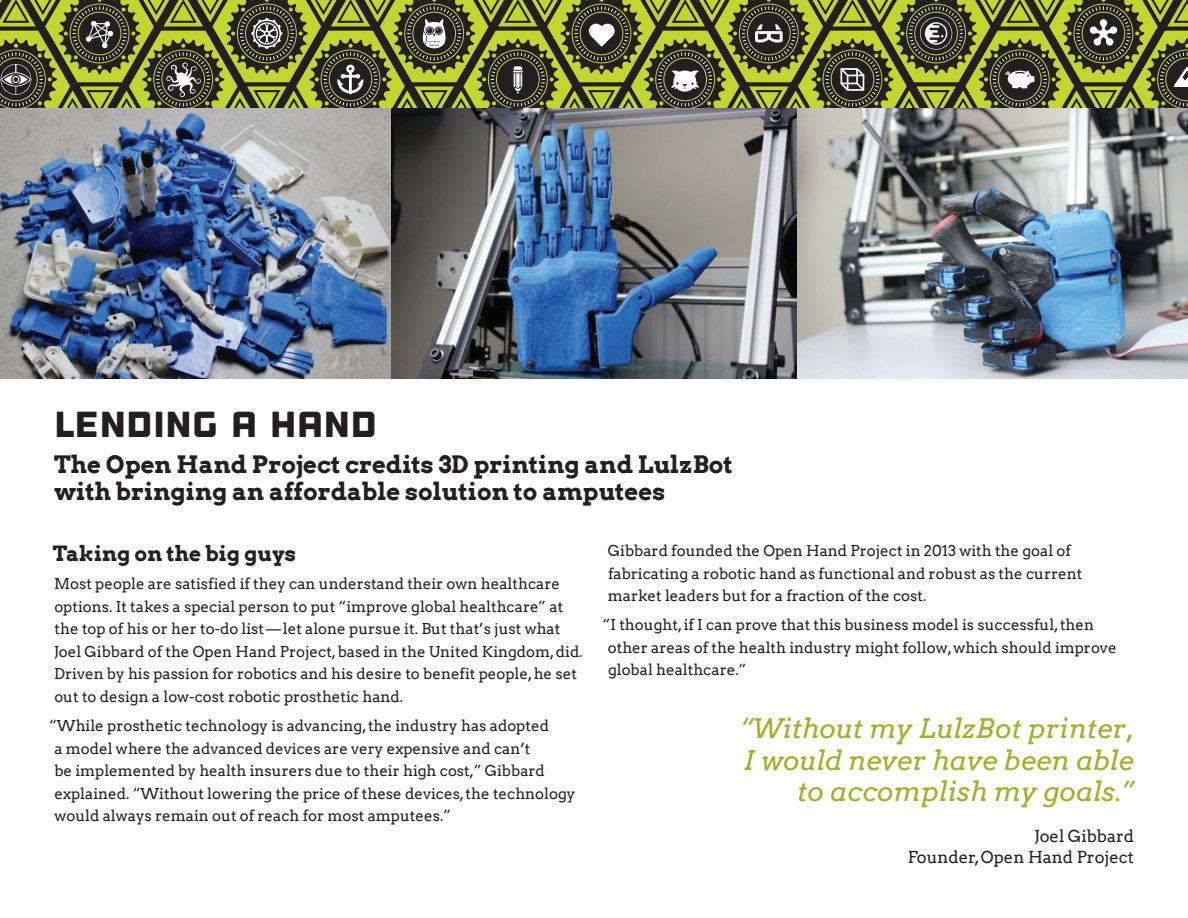
<style>
.page{position:relative;width:1188px;height:918px;background:#fff}
.page>*{position:absolute;margin:0;border:0;box-sizing:border-box;transform-origin:0 0}
.t1{font:36px "Outage";color:#231f20}
.t2{font:italic 27px/31.5px "Arvo";color:#9eb325;text-align:right}
.t3{font:700 24px/27px "Arvo";color:#231f20}
.t4{font:700 21px "Arvo";color:#231f20}
.t5{font:16.5px/21px "Arvo";color:#231f20;text-align:right}
.t6{font:15px/22.5px "Arvo";color:#231f20}
</style>
<div class="page">
<img style="left:0;top:108px;width:789px;height:271px">
<img style="left:789px;top:108px;width:399px;height:271px">
<svg style="left:0;top:0;width:1188px;height:108px;background:#686e30"></svg>
<h1 class="t1" style="left:54px;top:403px;width:325px">LENDING A HAND</h1>
<h3 class="t3" style="left:54px;top:450px;width:680px">The Open Hand Project credits 3D printing and LulzBot with bringing an affordable solution to amputees</h3>
<h3 class="t4" style="left:53px;top:540px;width:245px">Taking on the big guys</h3>
<p class="t6" style="left:54px;top:573px;width:530px">Most people are satisfied if they can understand their own healthcare options. It takes a special person to put “improve global healthcare” at the top of his or her to-do list—let alone pursue it. But that’s just what Joel Gibbard of the Open Hand Project, based in the United Kingdom, did.<br>Driven by his passion for robotics and his desire to benefit people, he set out to design a low-cost robotic prosthetic hand.</p>
<p class="t6" style="left:54px;top:714px;width:523px;text-indent:-5px">“While prosthetic technology is advancing, the industry has adopted<br>a model where the advanced devices are very expensive and can’t<br>be implemented by health insurers due to their high cost,” Gibbard explained. “Without lowering the price of these devices, the technology would always remain out of reach for most amputees.”</p>
<p class="t6" style="left:608px;top:540px;width:476px">Gibbard founded the Open Hand Project in 2013 with the goal of fabricating a robotic hand as functional and robust as the current market leaders but for a fraction of the cost.</p>
<p class="t6" style="left:608px;top:614px;width:510px;text-indent:-5px">“I thought, if I can prove that this business model is successful, then other areas of the health industry might follow, which should improve global healthcare.”</p>
<h2 class="t2" style="left:740px;top:712px;width:395px">“Without my LulzBot printer,<br>I would never have been able to accomplish my goals.”</h2>
<p class="t5" style="left:908px;top:826px;width:228px">Joel Gibbard<br>Founder, Open Hand Project</p>
</div>
